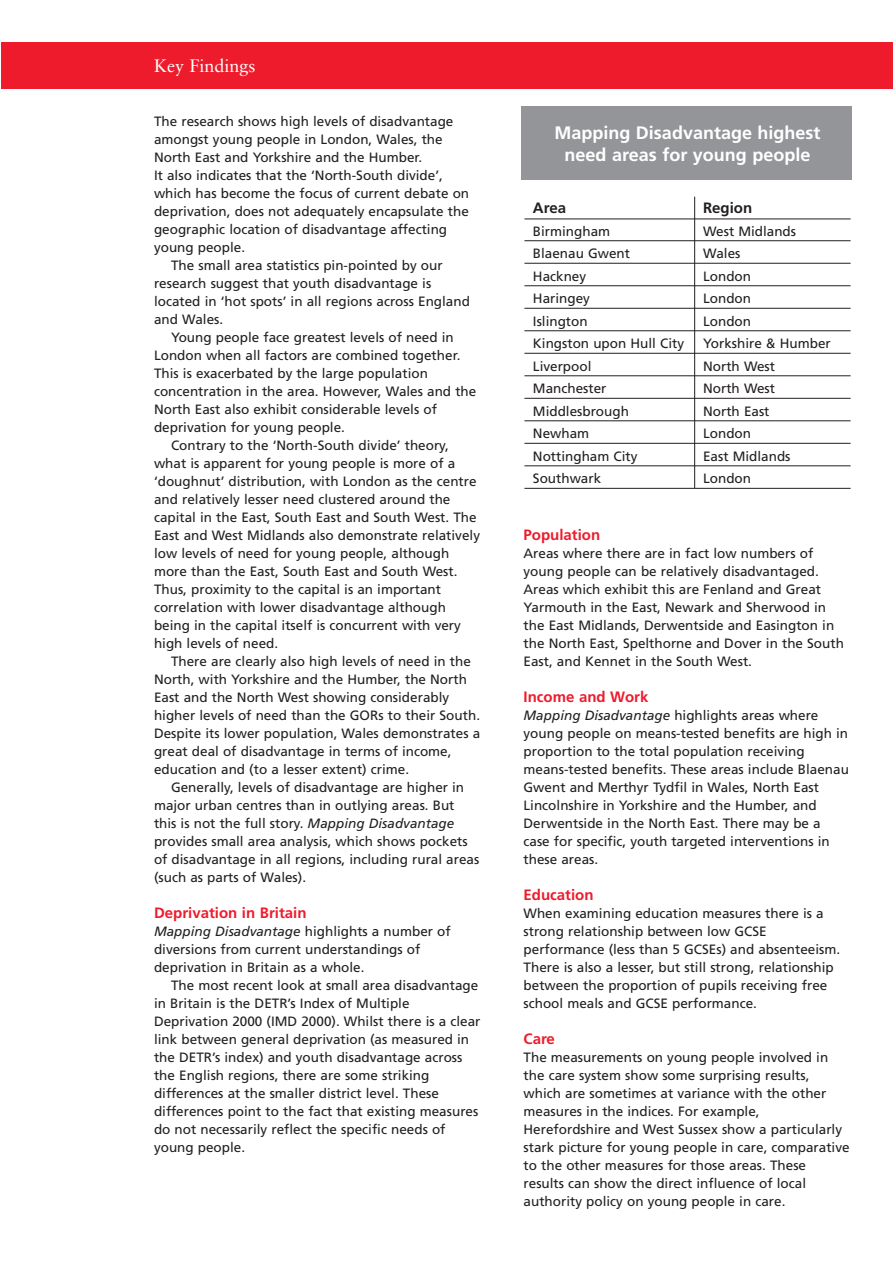
<style>
.page{position:relative;width:893px;height:1262px;background:#fff}
.page>*{position:absolute;margin:0;border:0;box-sizing:border-box;transform-origin:0 0}
.t1{font:700 18px/21.6px "Frutiger";color:#fff;text-align:center}
.t2{font:18px "Sabon";color:#fff}
.t3{font:700 15px "Frutiger";color:#ee1b2c}
.t4{font:700 15px "Frutiger";color:#231f20}
.t5{font:13.5px/18px "Frutiger";color:#231f20}
.s1{font-style:italic}
</style>
<div class="page">
<div style="left:522px;top:106px;width:330px;height:74px;background:#939598"></div>
<div style="left:1px;top:43px;width:891px;height:46px;background:#ee1b2c"></div>
<hr style="left:524px;top:219px;width:326px;height:1px;background:#231f20">
<hr style="left:524px;top:240px;width:326px;height:1px;background:#231f20">
<hr style="left:524px;top:263px;width:326px;height:1px;background:#231f20">
<hr style="left:524px;top:285px;width:326px;height:1px;background:#231f20">
<hr style="left:524px;top:308px;width:326px;height:1px;background:#231f20">
<hr style="left:524px;top:330px;width:326px;height:1px;background:#231f20">
<hr style="left:524px;top:353px;width:326px;height:1px;background:#231f20">
<hr style="left:524px;top:375px;width:326px;height:1px;background:#231f20">
<hr style="left:524px;top:398px;width:326px;height:1px;background:#231f20">
<hr style="left:524px;top:420px;width:326px;height:1px;background:#231f20">
<hr style="left:524px;top:443px;width:326px;height:1px;background:#231f20">
<hr style="left:524px;top:465px;width:326px;height:1px;background:#231f20">
<hr style="left:524px;top:488px;width:326px;height:1px;background:#231f20">
<hr style="left:694px;top:197px;width:1px;height:291px;background:#231f20">
<h1 class="t2" style="left:154px;top:58px;width:103px">Key Findings</h1>
<p class="t5" style="left:154px;top:113px;width:301px">The research shows high levels of disadvantage</p>
<p class="t5" style="left:154px;top:131px;width:290px">amongst young people in London, Wales, the</p>
<p class="t5" style="left:154px;top:149px;width:270px">North East and Yorkshire and the Humber.</p>
<p class="t5" style="left:154px;top:167px;width:290px">It also indicates that the ‘North-South divide’,</p>
<p class="t5" style="left:154px;top:185px;width:316px">which has become the focus of current debate on</p>
<p class="t5" style="left:154px;top:203px;width:316px">deprivation, does not adequately encapsulate the</p>
<p class="t5" style="left:154px;top:221px;width:295px">geographic location of disadvantage affecting</p>
<p class="t5" style="left:154px;top:239px;width:93px">young people.</p>
<p class="t5" style="left:171px;top:257px;width:273px">The small area statistics pin-pointed by our</p>
<p class="t5" style="left:154px;top:275px;width:279px">research suggest that youth disadvantage is</p>
<p class="t5" style="left:154px;top:293px;width:317px">located in ‘hot spots’ in all regions across England</p>
<p class="t5" style="left:154px;top:311px;width:71px">and Wales.</p>
<p class="t5" style="left:171px;top:329px;width:284px">Young people face greatest levels of need in</p>
<p class="t5" style="left:154px;top:347px;width:308px">London when all factors are combined together.</p>
<p class="t5" style="left:154px;top:365px;width:275px">This is exacerbated by the large population</p>
<p class="t5" style="left:154px;top:383px;width:324px">concentration in the area. However, Wales and the</p>
<p class="t5" style="left:154px;top:401px;width:284px">North East also exhibit considerable levels of</p>
<p class="t5" style="left:154px;top:419px;width:192px">deprivation for young people.</p>
<p class="t5" style="left:171px;top:437px;width:279px">Contrary to the ‘North-South divide’ theory,</p>
<p class="t5" style="left:154px;top:455px;width:303px">what is apparent for young people is more of a</p>
<p class="t5" style="left:154px;top:473px;width:324px">‘doughnut’ distribution, with London as the centre</p>
<p class="t5" style="left:154px;top:491px;width:298px">and relatively lesser need clustered around the</p>
<p class="t5" style="left:154px;top:509px;width:324px">capital in the East, South East and South West. The</p>
<p class="t5" style="left:154px;top:527px;width:327px">East and West Midlands also demonstrate relatively</p>
<p class="t5" style="left:154px;top:545px;width:297px">low levels of need for young people, although</p>
<p class="t5" style="left:154px;top:563px;width:305px">more than the East, South East and South West.</p>
<p class="t5" style="left:154px;top:581px;width:288px">Thus, proximity to the capital is an important</p>
<p class="t5" style="left:154px;top:599px;width:293px">correlation with lower disadvantage although</p>
<p class="t5" style="left:154px;top:617px;width:308px">being in the capital itself is concurrent with very</p>
<p class="t5" style="left:154px;top:635px;width:126px">high levels of need.</p>
<p class="t5" style="left:171px;top:653px;width:301px">There are clearly also high levels of need in the</p>
<p class="t5" style="left:154px;top:671px;width:314px">North, with Yorkshire and the Humber, the North</p>
<p class="t5" style="left:154px;top:689px;width:297px">East and the North West showing considerably</p>
<p class="t5" style="left:154px;top:707px;width:327px">higher levels of need than the GORs to their South.</p>
<p class="t5" style="left:154px;top:725px;width:328px">Despite its lower population, Wales demonstrates a</p>
<p class="t5" style="left:154px;top:743px;width:299px">great deal of disadvantage in terms of income,</p>
<p class="t5" style="left:154px;top:761px;width:257px">education and (to a lesser extent) crime.</p>
<p class="t5" style="left:171px;top:779px;width:295px">Generally, levels of disadvantage are higher in</p>
<p class="t5" style="left:154px;top:797px;width:302px">major urban centres than in outlying areas. But</p>
<p class="t5" style="left:154px;top:815px;width:302px">this is not the full story. <span class="s1">Mapping Disadvantage</span></p>
<p class="t5" style="left:154px;top:833px;width:315px">provides small area analysis, which shows pockets</p>
<p class="t5" style="left:154px;top:851px;width:327px">of disadvantage in all regions, including rural areas</p>
<p class="t5" style="left:154px;top:869px;width:154px">(such as parts of Wales).</p>
<p class="t3" style="left:154px;top:907px;width:154px">Deprivation in Britain</p>
<p class="t5" style="left:154px;top:923px;width:298px"><span class="s1">Mapping Disadvantage</span> highlights a number of diversions from current understandings of deprivation in Britain as a whole.</p>
<p class="t5" style="left:154px;top:977px;width:328px;text-indent:17px">The most recent look at small area disadvantage in Britain is the DETR’s Index of Multiple Deprivation 2000 (IMD 2000). Whilst there is a clear link between general deprivation (as measured in the DETR’s index) and youth disadvantage across the English regions, there are some striking differences at the smaller district level. These differences point to the fact that existing measures do not necessarily reflect the specific needs of young people.</p>
<h1 class="t1" style="left:554px;top:123px;width:267px">Mapping Disadvantage highest need areas for young people</h1>
<p class="t4" style="left:533px;top:202px;width:35px">Area</p>
<p class="t4" style="left:703px;top:202px;width:51px">Region</p>
<p class="t5" style="left:533px;top:223px;width:79px">Birmingham</p>
<p class="t5" style="left:703px;top:223px;width:94px">West Midlands</p>
<p class="t5" style="left:533px;top:245px;width:99px">Blaenau Gwent</p>
<p class="t5" style="left:703px;top:245px;width:39px">Wales</p>
<p class="t5" style="left:533px;top:268px;width:55px">Hackney</p>
<p class="t5" style="left:703px;top:268px;width:49px">London</p>
<p class="t5" style="left:533px;top:290px;width:59px">Haringey</p>
<p class="t5" style="left:703px;top:290px;width:49px">London</p>
<p class="t5" style="left:533px;top:313px;width:56px">Islington</p>
<p class="t5" style="left:703px;top:313px;width:49px">London</p>
<p class="t5" style="left:533px;top:335px;width:153px">Kingston upon Hull City</p>
<p class="t5" style="left:703px;top:335px;width:129px">Yorkshire &amp; Humber</p>
<p class="t5" style="left:533px;top:358px;width:60px">Liverpool</p>
<p class="t5" style="left:703px;top:358px;width:73px">North West</p>
<p class="t5" style="left:533px;top:380px;width:75px">Manchester</p>
<p class="t5" style="left:703px;top:380px;width:73px">North West</p>
<p class="t5" style="left:533px;top:403px;width:97px">Middlesbrough</p>
<p class="t5" style="left:703px;top:403px;width:68px">North East</p>
<p class="t5" style="left:533px;top:425px;width:58px">Newham</p>
<p class="t5" style="left:703px;top:425px;width:49px">London</p>
<p class="t5" style="left:533px;top:448px;width:106px">Nottingham City</p>
<p class="t5" style="left:703px;top:448px;width:89px">East Midlands</p>
<p class="t5" style="left:533px;top:470px;width:70px">Southwark</p>
<p class="t5" style="left:703px;top:470px;width:49px">London</p>
<p class="t3" style="left:523px;top:529px;width:78px">Population</p>
<p class="t5" style="left:523px;top:545px;width:322px">Areas where there are in fact low numbers of young people can be relatively disadvantaged.<br>Areas which exhibit this are Fenland and Great Yarmouth in the East, Newark and Sherwood in the East Midlands, Derwentside and Easington in the North East, Spelthorne and Dover in the South East, and Kennet in the South West.</p>
<p class="t3" style="left:523px;top:691px;width:126px">Income and Work</p>
<p class="t5" style="left:523px;top:707px;width:327px"><span class="s1">Mapping Disadvantage</span> highlights areas where young people on means-tested benefits are high in proportion to the total population receiving means-tested benefits. These areas include Blaenau Gwent and Merthyr Tydfil in Wales, North East Lincolnshire in Yorkshire and the Humber, and Derwentside in the North East. There may be a case for specific, youth targeted interventions in these areas.</p>
<p class="t3" style="left:523px;top:889px;width:71px">Education</p>
<p class="t5" style="left:523px;top:905px;width:318px">When examining education measures there is a strong relationship between low GCSE performance (less than 5 GCSEs) and absenteeism.<br>There is also a lesser, but still strong, relationship between the proportion of pupils receiving free school meals and GCSE performance.</p>
<p class="t3" style="left:523px;top:1033px;width:33px">Care</p>
<p class="t5" style="left:523px;top:1049px;width:327px">The measurements on young people involved in the care system show some surprising results, which are sometimes at variance with the other measures in the indices. For example, Herefordshire and West Sussex show a particularly stark picture for young people in care, comparative to the other measures for those areas. These results can show the direct influence of local authority policy on young people in care.</p>
</div>
